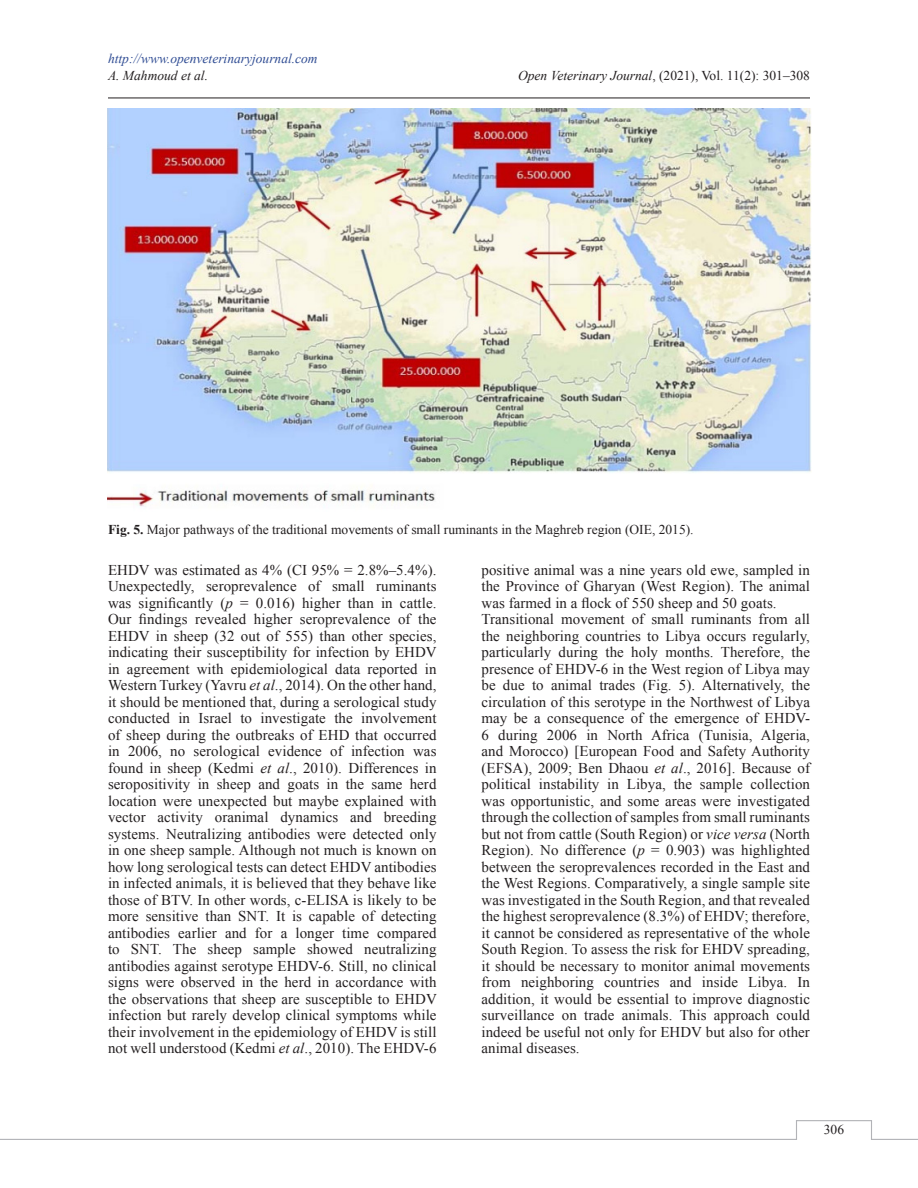
<style>
.page{position:relative;width:918px;height:1188px;background:#fff}
.page>*{position:absolute;margin:0;border:0;box-sizing:border-box;transform-origin:0 0}
.Para{font:15px/16.5px "Times New Roman";letter-spacing:.005em;color:#231f20;text-align:justify}
.Fig_Caption{font:13.5px "Times New Roman";color:#231f20}
.t1{font:italic 13.5px "Times New Roman";color:#304d94}
.t2{font:italic 13.5px "Times New Roman";color:#231f20}
.s1{font-style:italic}
.s2{font-weight:700}
</style>
<div class="page">
<hr style="left:108px;top:98px;width:702px;height:1px;background:#231f20">
<svg style="left:0;top:1120px;width:918px;height:20px"></svg>
<img style="left:108px;top:108px;width:703px;height:399px">
<p class="t1" style="left:108px;top:50px;width:211px">http://www.openveterinaryjournal.com</p>
<p class="t2" style="left:108px;top:66px;width:102px">A. Mahmoud et al.</p>
<p class="Fig_Caption" style="left:518px;top:66px;width:293px"><span class="s1">Open Veterinary Journal</span>, (2021), Vol. 11(2): 301–308</p>
<p class="Fig_Caption" style="left:108px;top:521px;width:587px"><span class="s2">Fig. 5.</span> Major pathways of the traditional movements of small ruminants in the Maghreb region (OIE, 2015).</p>
<p class="Para" style="left:108px;top:561px;width:330px">EHDV was estimated as 4% (CI 95% = 2.8%–5.4%).<br>Unexpectedly, seroprevalence of small ruminants was significantly (<span class="s1">p</span> = 0.016) higher than in cattle.<br>Our findings revealed higher seroprevalence of the EHDV in sheep (32 out of 555) than other species, indicating their susceptibility for infection by EHDV in agreement with epidemiological data reported in Western Turkey (Yavru <span class="s1">et al</span>., 2014). On the other hand, it should be mentioned that, during a serological study conducted in Israel to investigate the involvement of sheep during the outbreaks of EHD that occurred in 2006, no serological evidence of infection was found in sheep (Kedmi <span class="s1">et al</span>., 2010). Differences in seropositivity in sheep and goats in the same herd location were unexpected but maybe explained with vector activity oranimal dynamics and breeding systems. Neutralizing antibodies were detected only in one sheep sample. Although not much is known on how long serological tests can detect EHDV antibodies in infected animals, it is believed that they behave like those of BTV. In other words, c-ELISA is likely to be more sensitive than SNT. It is capable of detecting antibodies earlier and for a longer time compared to SNT. The sheep sample showed neutralizing antibodies against serotype EHDV-6. Still, no clinical signs were observed in the herd in accordance with the observations that sheep are susceptible to EHDV infection but rarely develop clinical symptoms while their involvement in the epidemiology of EHDV is still not well understood (Kedmi <span class="s1">et al</span>., 2010). The EHDV-6</p>
<p class="Para" style="left:482px;top:561px;width:330px">positive animal was a nine years old ewe, sampled in the Province of Gharyan (West Region). The animal was farmed in a flock of 550 sheep and 50 goats.</p>
<p class="Para" style="left:482px;top:611px;width:330px">Transitional movement of small ruminants from all the neighboring countries to Libya occurs regularly, particularly during the holy months. Therefore, the presence of EHDV-6 in the West region of Libya may be due to animal trades (Fig. 5). Alternatively, the circulation of this serotype in the Northwest of Libya may be a consequence of the emergence of EHDV-6 during 2006 in North Africa (Tunisia, Algeria, and Morocco) [European Food and Safety Authority (EFSA), 2009; Ben Dhaou <span class="s1">et al</span>., 2016]. Because of political instability in Libya, the sample collection was opportunistic, and some areas were investigated through the collection of samples from small ruminants but not from cattle (South Region) or <span class="s1">vice versa</span> (North Region). No difference (<span class="s1">p</span> = 0.903) was highlighted between the seroprevalences recorded in the East and the West Regions. Comparatively, a single sample site was investigated in the South Region, and that revealed the highest seroprevalence (8.3%) of EHDV; therefore, it cannot be considered as representative of the whole South Region. To assess the risk for EHDV spreading, it should be necessary to monitor animal movements from neighboring countries and inside Libya. In addition, it would be essential to improve diagnostic surveillance on trade animals. This approach could indeed be useful not only for EHDV but also for other animal diseases.</p>
<p class="Fig_Caption" style="left:824px;top:1121px;width:22px">306</p>
</div>
